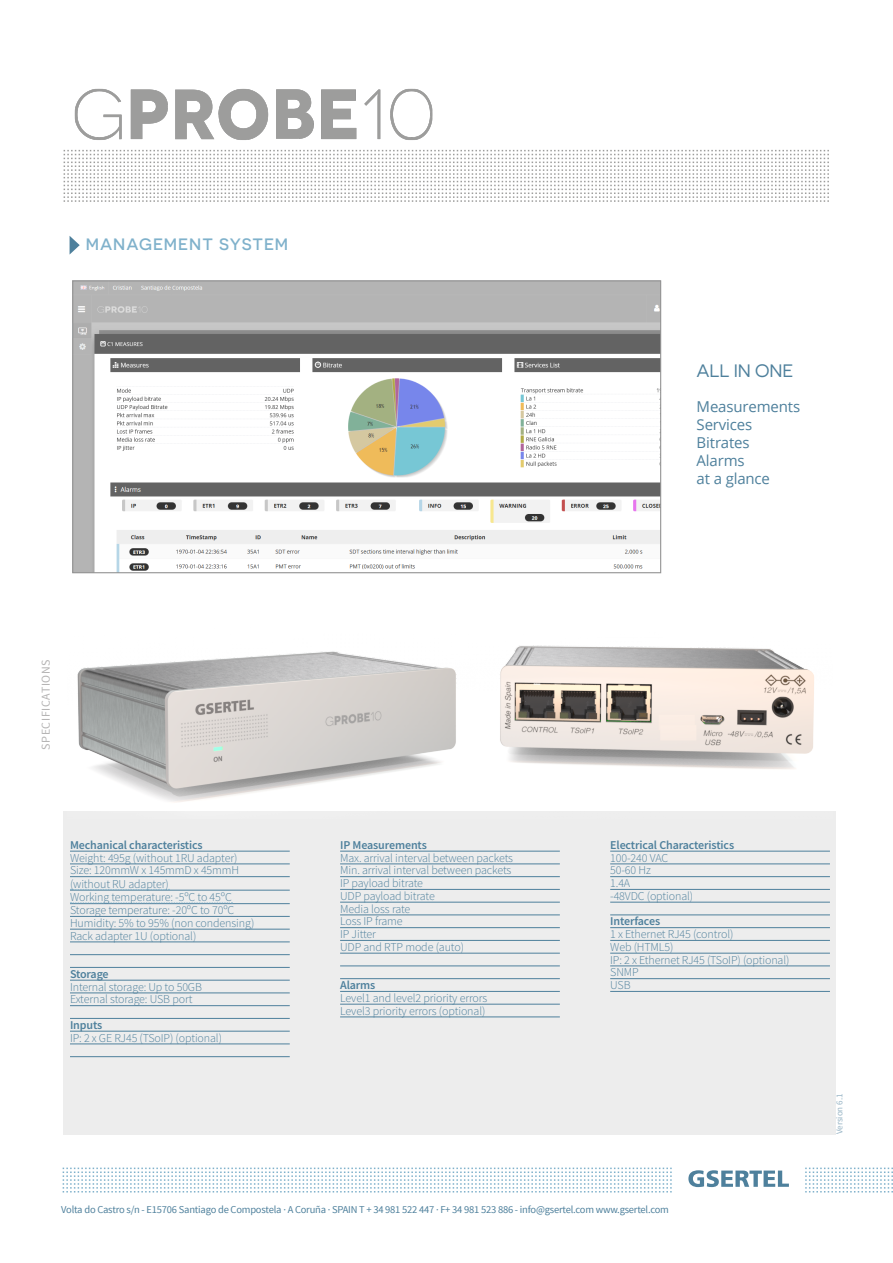
<style>
.page{position:relative;width:893px;height:1263px;background:#fff}
.page>*{position:absolute;margin:0;border:0;box-sizing:border-box;transform-origin:0 0}
.t1{font:18px "Novecentosanswide";letter-spacing:-.01em;color:#4e809c}
.t2{font:500 16.5px "Novecentosanswide";letter-spacing:.06em;color:#7fb1cb}
.t3{font:15px/18px "Open Sans";letter-spacing:-.01em;color:#4e809c}
.t4{font:300 12px/12.8px "Source Sans Pro";letter-spacing:-.01em;color:#4e809c}
.t5{font:600 12px "Source Sans Pro";letter-spacing:-.01em;color:#4e809c}
.t6{font:12px "Source Sans Pro";letter-spacing:.05em;color:#b3b2b2}
.t7{font:10.5px "Source Sans Pro";letter-spacing:-.02em;color:#4e809c}
.t8{font:9px "Source Sans Pro";color:#97b4c5}
</style>
<div class="page">
<svg style="left:63px;top:1167px;width:830px;height:25px"></svg>
<img style="left:74px;top:88px;width:359px;height:52px">
<svg style="left:64px;top:150px;width:765px;height:52px"></svg>
<div style="left:64px;top:811px;width:772px;height:323px;background:#ededed"></div>
<img style="left:74px;top:282px;width:585px;height:289px">
<div style="left:72px;top:280px;width:589px;height:293px;border:1px solid #7a7a7a"></div>
<svg style="left:70px;top:236px;width:10px;height:18px"></svg>
<hr style="left:70px;top:851px;width:220px;height:1px;background:#4e809c">
<hr style="left:70px;top:864px;width:220px;height:1px;background:#4e809c">
<hr style="left:70px;top:876px;width:220px;height:1px;background:#4e809c">
<hr style="left:70px;top:890px;width:220px;height:1px;background:#4e809c">
<svg style="left:70px;top:889px;width:99px;height:1px"></svg>
<hr style="left:70px;top:903px;width:220px;height:1px;background:#4e809c">
<svg style="left:70px;top:902px;width:162px;height:1px"></svg>
<hr style="left:70px;top:916px;width:220px;height:1px;background:#4e809c">
<hr style="left:70px;top:929px;width:220px;height:1px;background:#4e809c">
<hr style="left:70px;top:942px;width:220px;height:1px;background:#4e809c">
<hr style="left:70px;top:954px;width:220px;height:1px;background:#4e809c">
<hr style="left:70px;top:967px;width:220px;height:1px;background:#4e809c">
<hr style="left:70px;top:980px;width:220px;height:1px;background:#4e809c">
<hr style="left:70px;top:993px;width:220px;height:1px;background:#4e809c">
<hr style="left:70px;top:1005px;width:220px;height:1px;background:#4e809c">
<hr style="left:70px;top:1018px;width:220px;height:1px;background:#4e809c">
<hr style="left:70px;top:1031px;width:220px;height:1px;background:#4e809c">
<hr style="left:70px;top:1044px;width:220px;height:1px;background:#4e809c">
<hr style="left:70px;top:1056px;width:220px;height:1px;background:#4e809c">
<hr style="left:610px;top:851px;width:220px;height:1px;background:#4e809c">
<hr style="left:610px;top:864px;width:220px;height:1px;background:#4e809c">
<hr style="left:610px;top:876px;width:220px;height:1px;background:#4e809c">
<hr style="left:610px;top:889px;width:220px;height:1px;background:#4e809c">
<hr style="left:610px;top:902px;width:220px;height:1px;background:#4e809c">
<hr style="left:610px;top:915px;width:220px;height:1px;background:#4e809c">
<hr style="left:610px;top:927px;width:220px;height:1px;background:#4e809c">
<hr style="left:610px;top:940px;width:220px;height:1px;background:#4e809c">
<hr style="left:610px;top:953px;width:220px;height:1px;background:#4e809c">
<hr style="left:610px;top:966px;width:220px;height:1px;background:#4e809c">
<hr style="left:610px;top:978px;width:220px;height:1px;background:#4e809c">
<hr style="left:610px;top:991px;width:220px;height:1px;background:#4e809c">
<hr style="left:340px;top:851px;width:220px;height:1px;background:#4e809c">
<hr style="left:340px;top:864px;width:220px;height:1px;background:#4e809c">
<hr style="left:340px;top:876px;width:220px;height:1px;background:#4e809c">
<hr style="left:340px;top:889px;width:220px;height:1px;background:#4e809c">
<hr style="left:340px;top:902px;width:220px;height:1px;background:#4e809c">
<hr style="left:340px;top:915px;width:220px;height:1px;background:#4e809c">
<hr style="left:340px;top:927px;width:220px;height:1px;background:#4e809c">
<hr style="left:340px;top:940px;width:220px;height:1px;background:#4e809c">
<hr style="left:340px;top:953px;width:220px;height:1px;background:#4e809c">
<hr style="left:340px;top:966px;width:220px;height:1px;background:#4e809c">
<hr style="left:340px;top:978px;width:220px;height:1px;background:#4e809c">
<hr style="left:340px;top:991px;width:220px;height:1px;background:#4e809c">
<hr style="left:340px;top:1004px;width:220px;height:1px;background:#4e809c">
<hr style="left:340px;top:1017px;width:220px;height:1px;background:#4e809c">
<img style="left:77px;top:645px;width:737px;height:157px">
<h2 class="t2" style="left:86px;top:234px;width:204px">MANAGEMENT SYSTEM</h2>
<h1 class="t1" style="left:697px;top:361px;width:98px">ALL IN ONE</h1>
<p class="t3" style="left:697px;top:397px;width:105px">Measurements<br>Services<br>Bitrates<br>Alarms<br>at a glance</p>
<p class="t6" style="left:38px;top:750px;width:92px;rotate:-90deg">SPECIFICATIONS</p>
<p class="t5" style="left:70px;top:837px;width:134px">Mechanical characteristics</p>
<p class="t4" style="left:70px;top:851px;width:186px">Weight: 495g (without 1RU adapter)<br>Size: 120mmW x 145mmD x 45mmH (without RU adapter)<br>Working temperature: -5ºC to 45ºC<br>Storage temperature: -20ºC to 70ºC<br>Humidity: 5% to 95% (non condensing)<br>Rack adapter 1U (optional)</p>
<p class="t5" style="left:70px;top:966px;width:40px">Storage</p>
<p class="t4" style="left:70px;top:980px;width:134px">Internal storage: Up to 50GB<br>External storage: USB port</p>
<p class="t5" style="left:70px;top:1017px;width:34px">Inputs</p>
<p class="t4" style="left:70px;top:1031px;width:154px">IP: 2 x GE RJ45 (TSoIP) (optional)</p>
<p class="t5" style="left:340px;top:837px;width:88px">IP Measurements</p>
<p class="t4" style="left:340px;top:851px;width:174px">Max. arrival interval between packets<br>Min. arrival interval between packets<br>IP payload bitrate<br>UDP payload bitrate<br>Media loss rate<br>Loss IP frame<br>IP Jitter<br>UDP and RTP mode (auto)</p>
<p class="t5" style="left:340px;top:977px;width:37px">Alarms</p>
<p class="t4" style="left:340px;top:991px;width:149px">Level1 and level2 priority errors<br>Level3 priority errors (optional)</p>
<p class="t5" style="left:610px;top:837px;width:125px">Electrical Characteristics</p>
<p class="t4" style="left:610px;top:851px;width:85px">100-240 VAC<br>50-60 Hz<br>1.4A<br>-48VDC (optional)</p>
<p class="t5" style="left:610px;top:913px;width:51px">Interfaces</p>
<p class="t4" style="left:610px;top:928px;width:181px">1 x Ethernet RJ45 (control)<br>Web (HTML5)<br>IP: 2 x Ethernet RJ45 (TSoIP) (optional)<br>SNMP<br>USB</p>
<p class="t7" style="left:61px;top:1203px;width:609px">Volta do Castro s/n - E15706 Santiago de Compostela · A Coruña · SPAIN T + 34 981 522 447 · F+ 34 981 523 886 - info@gsertel.com www.gsertel.com</p>
<p class="t8" style="left:834px;top:1134px;width:42px;rotate:-90deg">Version 6.1</p>
</div>
